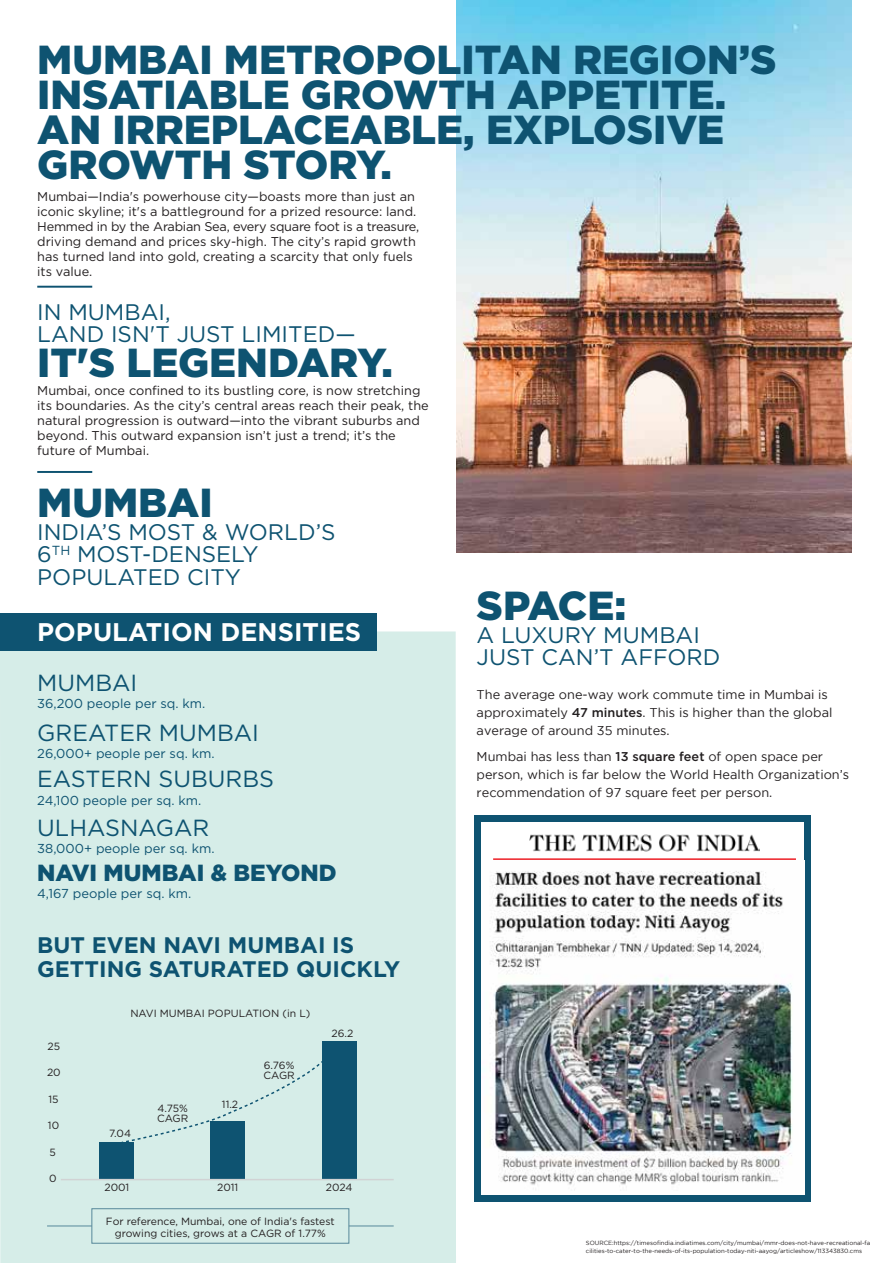
<style>
.page{position:relative;width:893px;height:1263px;background:#fff}
.page>*{position:absolute;margin:0;border:0;box-sizing:border-box;transform-origin:0 0}
.t1{font:900 40.5px/35.2px "Gotham";color:#0e5371}
.t2{font:700 25.5px "Gotham";color:#fff}
.t3{font:23.25px "Gotham";color:#0e5371}
.t4{font:900 23.25px "Gotham";color:#0e5371}
.t5{font:22.5px/22.5px "Gotham";color:#0e5371}
.t6{font:700 22.5px/24px "Gotham";color:#0e5371}
.t7{font:12.9px "Gotham";color:#0e5371}
.t8{font:12.75px/15px "Gotham";color:#231f20}
.t9{font:12.75px/18px "Gotham";color:#231f20}
.t10{font:10.5px/10.1px "Gotham";color:#231f20}
.t11{font:6px/7.5px "Gotham";color:#231f20}
.s1{font-weight:500}
</style>
<div class="page">
<div style="left:0;top:631px;width:456px;height:632px;background:#d6ede8"></div>
<hr style="left:37px;top:471px;width:55px;height:2px;background:#0e5371">
<hr style="left:37px;top:286px;width:55px;height:2px;background:#0e5371">
<img style="left:456px;top:0;width:395px;height:553px">
<div style="left:0;top:613px;width:377px;height:37px;background:#0e5371"></div>
<div style="left:100px;top:1142px;width:34px;height:37px;background:#0e5371"></div>
<div style="left:210px;top:1121px;width:35px;height:58px;background:#0e5371"></div>
<div style="left:322px;top:1041px;width:35px;height:138px;background:#0e5371"></div>
<hr style="left:61px;top:1179px;width:333px;height:1px;background:#d1d3d4">
<div style="left:120px;top:1055px;width:202px;height:89px;background:#d6ede8"></div>
<div style="left:92px;top:1208px;width:257px;height:35px;border:1px solid #57889a"></div>
<hr style="left:47px;top:1225px;width:45px;height:1px;background:#57889a">
<hr style="left:349px;top:1225px;width:45px;height:1px;background:#57889a">
<div style="left:474px;top:815px;width:337px;height:387px;background:#0e5371"></div>
<div style="left:481px;top:822px;width:323px;height:373px;background:#fff"></div>
<img style="left:530px;top:834px;width:229px;height:18px">
<hr style="left:493px;top:858px;width:303px;height:2px;background:#ed1d24">
<img style="left:491px;top:871px;width:301px;height:319px">
<h1 class="t1" style="left:37px;top:41px;width:741px">MUMBAI METROPOLITAN REGION’S<br>INSATIABLE GROWTH APPETITE.<br>AN IRREPLACEABLE, EXPLOSIVE<br>GROWTH STORY.</h1>
<p class="t8" style="left:37px;top:189px;width:383px">Mumbai—India's powerhouse city—boasts more than just an iconic skyline; it's a battleground for a prized resource: land.<br>Hemmed in by the Arabian Sea, every square foot is a treasure, driving demand and prices sky-high. The city’s rapid growth has turned land into gold, creating a scarcity that only fuels its value.</p>
<h3 class="t5" style="left:37px;top:300px;width:320px">IN MUMBAI,<br>LAND ISN'T JUST LIMITED—</h3>
<h1 class="t1" style="left:37px;top:345px;width:357px">IT'S LEGENDARY.</h1>
<p class="t8" style="left:37px;top:383px;width:393px">Mumbai, once confined to its bustling core, is now stretching its boundaries. As the city’s central areas reach their peak, the natural progression is outward—into the vibrant suburbs and beyond. This outward expansion isn’t just a trend; it’s the future of Mumbai.</p>
<h1 class="t1" style="left:37px;top:485px;width:177px">MUMBAI</h1>
<h3 class="t5" style="left:37px;top:520px;width:300px">INDIA’S MOST &amp; WORLD’S<br>6<sup>TH</sup> MOST-DENSELY<br>POPULATED CITY</h3>
<h2 class="t2" style="left:37px;top:615px;width:325px">POPULATION DENSITIES</h2>
<h3 class="t3" style="left:37px;top:668px;width:102px">MUMBAI</h3>
<p class="t7" style="left:37px;top:695px;width:170px">36,200 people per sq. km.</p>
<h3 class="t3" style="left:37px;top:717px;width:223px">GREATER MUMBAI</h3>
<p class="t7" style="left:37px;top:745px;width:179px">26,000+ people per sq. km.</p>
<h3 class="t3" style="left:37px;top:764px;width:238px">EASTERN SUBURBS</h3>
<p class="t7" style="left:37px;top:792px;width:166px">24,100 people per sq. km.</p>
<h3 class="t3" style="left:37px;top:812px;width:174px">ULHASNAGAR</h3>
<p class="t7" style="left:37px;top:840px;width:179px">38,000+ people per sq. km.</p>
<h3 class="t4" style="left:37px;top:856px;width:301px">NAVI MUMBAI &amp; BEYOND</h3>
<p class="t7" style="left:37px;top:885px;width:156px">4,167 people per sq. km.</p>
<h3 class="t6" style="left:37px;top:933px;width:364px">BUT EVEN NAVI MUMBAI IS<br>GETTING SATURATED QUICKLY</h3>
<p class="t10" style="left:47px;top:1041px;width:14px">25</p>
<p class="t10" style="left:47px;top:1067px;width:15px">20</p>
<p class="t10" style="left:48px;top:1094px;width:12px">15</p>
<p class="t10" style="left:48px;top:1120px;width:13px">10</p>
<p class="t10" style="left:50px;top:1146px;width:8px">5</p>
<p class="t10" style="left:49px;top:1173px;width:9px">0</p>
<p class="t10" style="left:130px;top:1008px;width:182px">NAVI MUMBAI POPULATION (in L)</p>
<p class="t10" style="left:109px;top:1128px;width:24px">7.04</p>
<p class="t10" style="left:157px;top:1103px;width:33px">4.75%<br>CAGR</p>
<p class="t10" style="left:222px;top:1099px;width:18px">11.2</p>
<p class="t10" style="left:263px;top:1060px;width:33px">6.76%<br>CAGR</p>
<p class="t10" style="left:331px;top:1028px;width:23px">26.2</p>
<p class="t10" style="left:104px;top:1182px;width:26px">2001</p>
<p class="t10" style="left:217px;top:1182px;width:23px">2011</p>
<p class="t10" style="left:326px;top:1182px;width:28px">2024</p>
<p class="t10" style="left:106px;top:1215px;width:230px;line-height:12px;text-align:center">For reference, Mumbai, one of India's fastest growing cities, grows at a CAGR of 1.77%</p>
<h1 class="t1" style="left:477px;top:588px;width:151px">SPACE:</h1>
<h3 class="t5" style="left:477px;top:623px;width:245px">A LUXURY MUMBAI<br>JUST CAN’T AFFORD</h3>
<p class="t9" style="left:477px;top:685px;width:357px">The average one-way work commute time in Mumbai is approximately <span class="s1">47 minutes</span>. This is higher than the global average of around 35 minutes.</p>
<p class="t9" style="left:477px;top:747px;width:374px">Mumbai has less than <span class="s1">13 square feet</span> of open space per person, which is far below the World Health Organization’s recommendation of 97 square feet per person.</p>
<p class="t11" style="left:586px;top:1239px;width:286px">SOURCE:https://timesofindia.indiatimes.com/city/mumbai/mmr-does-not-have-recreational-fa cilities-to-cater-to-the-needs-of-its-population-today-niti-aayog/articleshow/113343830.cms</p>
</div>
